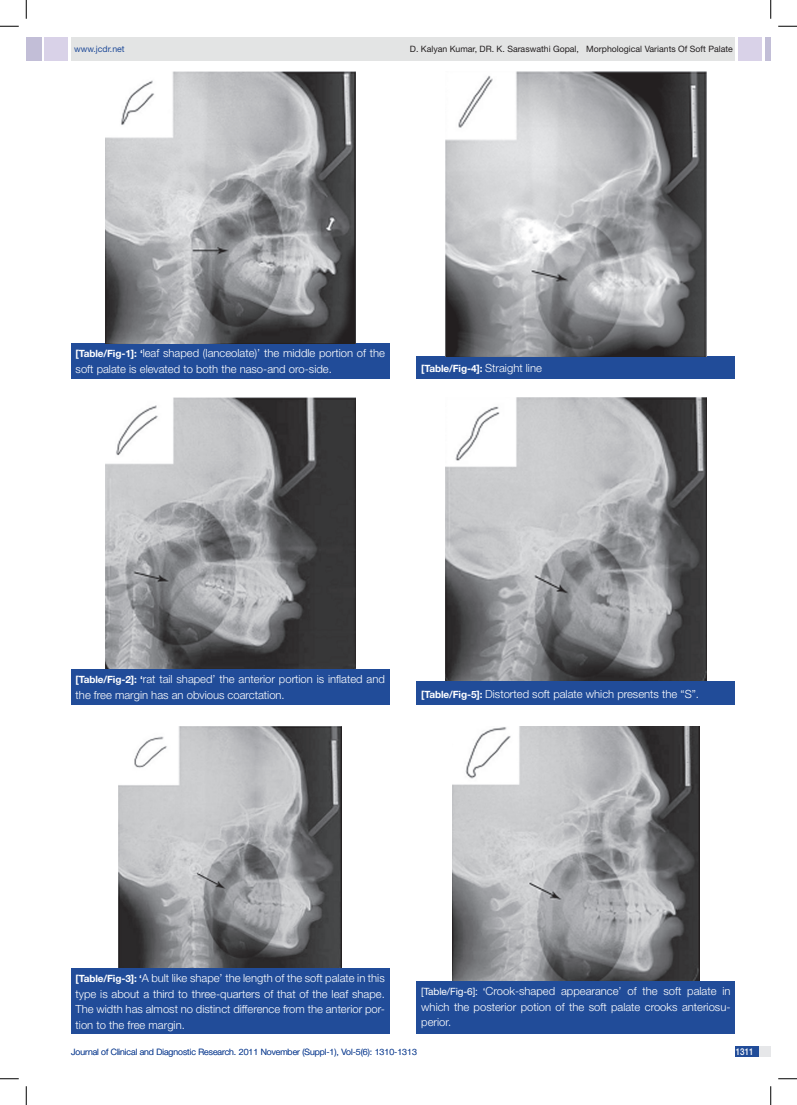
<style>
.page{position:relative;width:797px;height:1105px;background:#fff}
.page>*{position:absolute;margin:0;border:0;box-sizing:border-box;transform-origin:0 0}
.t1{font:300 11.25px/15.6px "Helvetica Neue";color:#fff}
.t2{font:700 10px "Helvetica Neue";letter-spacing:-.01em;color:#fff}
.t3{font:500 10px "Helvetica Neue";color:#fff}
.t4{font:500 9.38px "Helvetica Neue";color:#fff;scale:.85 1}
.t5{font:300 8.75px "Helvetica Neue";color:#214c99}
.t6{font:8.75px "Helvetica Neue";color:#231f20}
.t7{font:8.75px "Helvetica Neue";color:#214c99}
.s1{font-weight:700;font-size:10px}
.s2{font-weight:300;font-size:11.25px}
.s3{font-weight:400;font-size:10px}
</style>
<div class="page">
<div style="left:71px;top:37px;width:664px;height:23px;background:#e3e4e4"></div>
<div style="left:26px;top:37px;width:16px;height:23px;background:#c2bed7"></div>
<div style="left:44px;top:37px;width:24px;height:23px;background:#d9d2e8"></div>
<div style="left:765px;top:37px;width:5px;height:23px;background:#c2bed7"></div>
<div style="left:738px;top:37px;width:24px;height:23px;background:#d9d2e8"></div>
<div style="left:735px;top:1046px;width:35px;height:11px;background:#e6e7e9"></div>
<div style="left:735px;top:1046px;width:24px;height:11px;background:#214c99"></div>
<div style="left:71px;top:343px;width:318px;height:36px;background:#214c99"></div>
<div style="left:416px;top:356px;width:319px;height:23px;background:#214c99"></div>
<img style="left:105px;top:71px;width:250px;height:273px">
<img style="left:445px;top:71px;width:261px;height:286px">
<img style="left:119px;top:726px;width:223px;height:242px">
<img style="left:453px;top:726px;width:246px;height:255px">
<img style="left:105px;top:398px;width:250px;height:272px">
<img style="left:445px;top:398px;width:261px;height:284px">
<div style="left:71px;top:670px;width:318px;height:35px;background:#214c99"></div>
<div style="left:416px;top:682px;width:319px;height:23px;background:#214c99"></div>
<div style="left:416px;top:981px;width:319px;height:53px;background:#214c99"></div>
<div style="left:71px;top:968px;width:318px;height:66px;background:#214c99"></div>
<svg style="left:0;top:25px;width:19px;height:2px"></svg>
<svg style="left:778px;top:25px;width:19px;height:2px"></svg>
<svg style="left:0;top:1078px;width:19px;height:1px"></svg>
<svg style="left:778px;top:1078px;width:19px;height:1px"></svg>
<svg style="left:25px;top:0;width:2px;height:19px"></svg>
<svg style="left:25px;top:1086px;width:2px;height:19px"></svg>
<svg style="left:770px;top:0;width:1px;height:19px"></svg>
<svg style="left:770px;top:1086px;width:1px;height:19px"></svg>
<p class="t7" style="left:74px;top:44px;width:52px">www.jcdr.net</p>
<p class="t6" style="left:410px;top:44px;width:324px">D. Kalyan Kumar, DR. K. Saraswathi Gopal, Morphological Variants Of Soft Palate</p>
<p class="t1" style="left:76px;top:345px;width:311px"><span class="s1">[Table/Fig-1]: ‘</span>leaf shaped (lanceolate)’ the middle portion of the soft palate is elevated to both the naso-and oro-side.</p>
<p class="t2" style="left:421px;top:362px;width:122px">[Table/Fig-4]: <span class="s2">Straight line</span></p>
<p class="t1" style="left:76px;top:671px;width:311px"><span class="s1">[Table/Fig-2]: ‘</span>rat tail shaped’ the anterior portion is inflated and the free margin has an obvious coarctation.</p>
<p class="t1" style="left:421px;top:686px;width:279px"><span class="s1">[Table/Fig-5]:</span> Distorted soft palate which presents the “S”.</p>
<p class="t1" style="left:76px;top:970px;width:311px;text-align:justify"><span class="s1">[Table/Fig-3]: ‘</span>A bult like shape’ the length of the soft palate in this type is about a third to three-quarters of that of the leaf shape.<br>The width has almost no distinct difference from the anterior por&shy;tion to the free margin.</p>
<p class="t1" style="left:421px;top:983px;width:311px;text-align:justify"><span class="s3">[Table/Fig-6]: ‘</span>Crook-shaped appearance’ of the soft palate in which the posterior potion of the soft palate crooks anteriosu&shy;perior.</p>
<p class="t5" style="left:71px;top:1047px;width:347px">Journal of Clinical and Diagnostic Research. 2011 November (Suppl-1), Vol-5(6): 1310-1313</p>
<p class="t4" style="left:735px;top:1046px;width:22px">1311</p>
<p class="t3" style="left:738px;top:1045px;width:24px">13 1</p>
</div>
